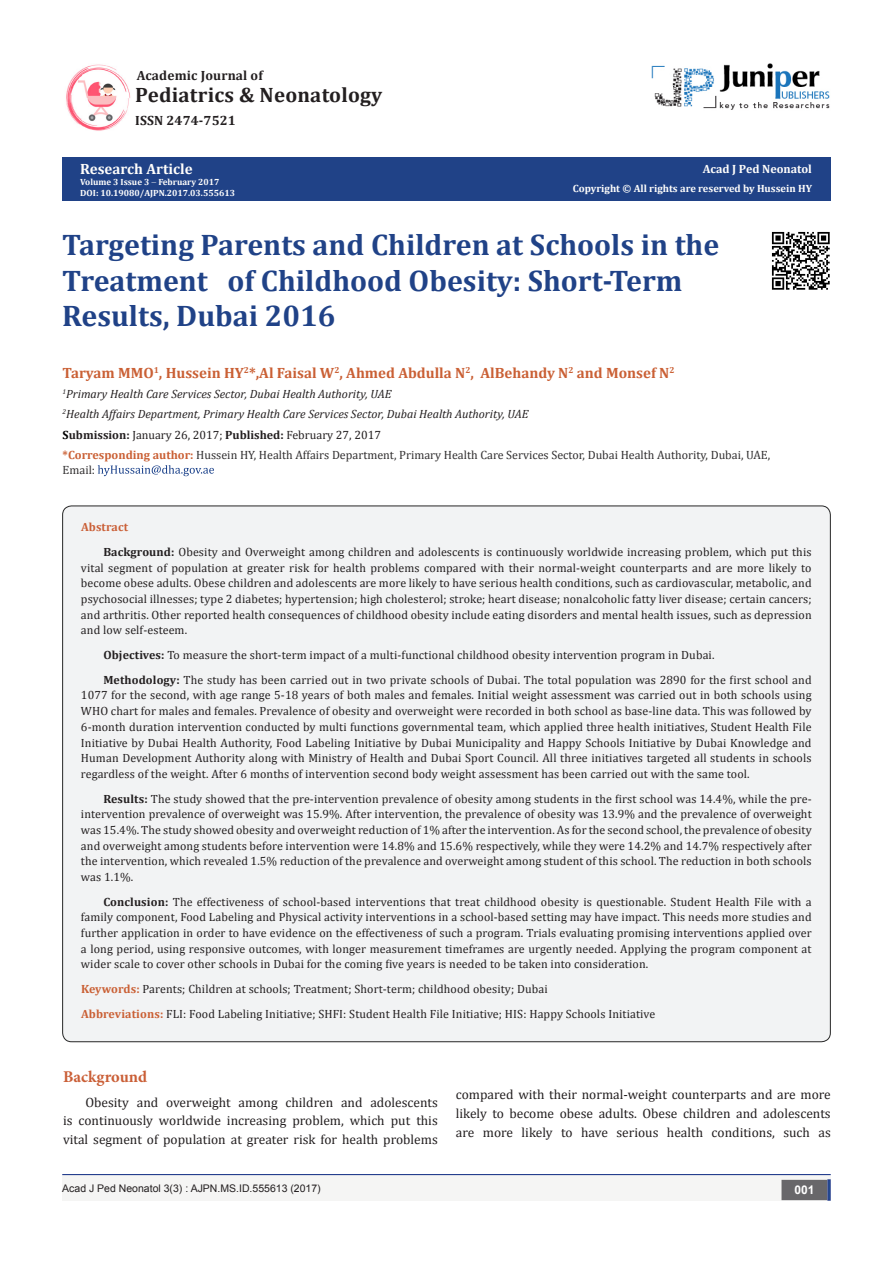
<style>
.page{position:relative;width:893px;height:1263px;background:#fff}
.page>*{position:absolute;margin:0;border:0;box-sizing:border-box;transform-origin:0 0}
.t1{font:700 29.85px/35.8px "Cambria";color:#204287}
.t2{font:700 20.85px "Cambria";letter-spacing:.01em;color:#231f20}
.t3{font:700 16.5px "Minion Pro";color:#ca5f37}
.t4{font:700 15px "Cambria";color:#ca6035}
.t5{font:700 15px "Cambria";color:#fffefc}
.t6{font:13.5px/18.8px "Cambria";color:#231f20;text-align:justify}
.t7{font:700 13.5px "Cambria";letter-spacing:.01em;color:#231f20}
.t8{font:12px/15.8px "Cambria";letter-spacing:.01em;color:#231f20;text-align:justify}
.t9{font:italic 12px/20.4px "Cambria";color:#231f20}
.t10{font:700 12px "Cambria";color:#fffefc}
.t11{font:12px "Cambria";color:#312f30}
.t12{font:700 12px "Arial";color:#fff}
.t13{font:10.5px "Arial";color:#231f20}
.t14{font:700 10.5px "Cambria";color:#fffefc}
.t15{font:700 9px/10.8px "Cambria";color:#fffefc}
.s1{color:#fff}
.s2{font-weight:700;font-style:normal;color:#000}
.s3{font-weight:700;font-style:normal}
.s4{font-style:normal}
.s5{font-weight:700;font-style:normal;color:#ca6035}
.s6{font-style:normal;color:#312f30}
.s7{font-weight:700;color:#ca5f37}
.s8{font-weight:700}
.s9{font-weight:700;color:#ca6035}
</style>
<div class="page">
<div style="left:62px;top:158px;width:769px;height:43px;background:#204287"></div>
<svg style="left:98px;top:465px;width:116px;height:11px"></svg>
<div style="left:62px;top:1175px;width:441px;height:26px;background:#f5f5f4"></div>
<img style="left:66px;top:64px;width:65px;height:67px">
<img style="left:651px;top:63px;width:179px;height:47px">
<div style="left:496px;top:1175px;width:334px;height:26px;background:#f5f5f4"></div>
<div style="left:782px;top:1180px;width:45px;height:19px;background:#68676a"></div>
<div style="left:781px;top:1180px;width:46px;height:20px;border:2px solid #68676a"></div>
<svg style="left:827px;top:1179px;width:4px;height:22px"></svg>
<hr style="left:62px;top:1174px;width:769px;height:1px;background:#253f8e">
<div style="left:63px;top:506px;width:767px;height:536px;background:#f2f3f4;border-radius:9px"></div>
<img style="left:771px;top:231px;width:59px;height:59px">
<p class="t7" style="left:137px;top:66px;width:128px">Academic Journal of</p>
<h2 class="t2" style="left:135px;top:81px;width:249px">Pediatrics &amp; Neonatology</h2>
<p class="t7" style="left:135px;top:111px;width:102px">ISSN 2474-7521</p>
<p class="t5" style="left:80px;top:159px;width:114px">Research Article</p>
<p class="t15" style="left:80px;top:176px;width:156px">Volume 3 Issue 3 February 2017<br>DOI: <span class="s1">10.19080/AJPN.2017.03.555613</span></p>
<p class="t10" style="left:703px;top:161px;width:111px">Acad J Ped Neonatol</p>
<p class="t14" style="left:573px;top:181px;width:241px">Copyright © All rights are reserved by Hussein HY</p>
<h1 class="t1" style="left:62px;top:226px;width:659px">Targeting Parents and Children at Schools in the<br>Treatment of Childhood Obesity: Short-Term<br>Results, Dubai 2016</h1>
<p class="t4" style="left:63px;top:362px;width:613px">Taryam MMO<sup>1</sup>, Hussein HY<sup>2</sup>*,Al Faisal W<sup>2</sup>, Ahmed Abdulla N<sup>2</sup>, AlBehandy N<sup>2</sup> and Monsef N<sup>2</sup></p>
<p class="t9" style="left:63px;top:383px;width:709px"><sup>1</sup>Primary Health Care Services Sector, Dubai Health Authority, UAE<br><sup>2</sup>Health Affairs Department, Primary Health Care Services Sector, Dubai Health Authority, UAE<br><span class="s2">S</span><span class="s3">ubmission:</span> <span class="s4">January 26, 2017;</span> <span class="s3">Published:</span> <span class="s4">February 27, 2017<br></span><span class="s5">*Corresponding author:</span> <span class="s6">Hussein HY, Health Affairs Department, Primary Health Care Services Sector, Dubai Health Authority, Dubai, UAE,</span></p>
<p class="t11" style="left:63px;top:462px;width:34px">Email:</p>
<p class="t8" style="left:103px;top:515px;width:710px;line-height:24.6px;text-indent:-22px"><span class="s7">Abstract<br></span><span class="s8">Background:</span> Obesity and Overweight among children and adolescents is continuously worldwide increasing problem, which put this</p>
<p class="t8" style="left:81px;top:560px;width:732px">vital segment of population at greater risk for health problems compared with their normal-weight counterparts and are more likely to become obese adults. Obese children and adolescents are more likely to have serious health conditions, such as cardiovascular, metabolic, and psychosocial illnesses; type 2 diabetes; hypertension; high cholesterol; stroke; heart disease; nonalcoholic fatty liver disease; certain cancers; and arthritis. Other reported health consequences of childhood obesity include eating disorders and mental health issues, such as depression and low self-esteem.</p>
<p class="t8" style="left:103px;top:643px;width:710px;line-height:24.6px"><span class="s8">Objectives:</span> To measure the short-term impact of a multi-functional childhood obesity intervention program in Dubai.<br><span class="s8">Methodology:</span> The study has been carried out in two private schools of Dubai. The total population was 2890 for the first school and</p>
<p class="t8" style="left:81px;top:687px;width:732px">1077 for the second, with age range 5-18 years of both males and females. Initial weight assessment was carried out in both schools using WHO chart for males and females. Prevalence of obesity and overweight were recorded in both school as base-line data. This was followed by 6-month duration intervention conducted by multi functions governmental team, which applied three health initiatives, Student Health File Initiative by Dubai Health Authority, Food Labeling Initiative by Dubai Municipality and Happy Schools Initiative by Dubai Knowledge and Human Development Authority along with Ministry of Health and Dubai Sport Council. All three initiatives targeted all students in schools regardless of the weight. After 6 months of intervention second body weight assessment has been carried out with the same tool.</p>
<p class="t8" style="left:81px;top:790px;width:732px;text-indent:22px"><span class="s8">Results:</span> The study showed that the pre-intervention prevalence of obesity among students in the first school was 14.4%, while the pre&shy;intervention prevalence of overweight was 15.9%. After intervention, the prevalence of obesity was 13.9% and the prevalence of overweight was 15.4%. The study showed obesity and overweight reduction of 1% after the intervention. As for the second school, the prevalence of obesity and overweight among students before intervention were 14.8% and 15.6% respectively, while they were 14.2% and 14.7% respectively after the intervention, which revealed 1.5% reduction of the prevalence and overweight among student of this school. The reduction in both schools was 1.1%.</p>
<p class="t8" style="left:81px;top:894px;width:732px;text-indent:22px"><span class="s8">Conclusion:</span> The effectiveness of school-based interventions that treat childhood obesity is questionable. Student Health File with a family component, Food Labeling and Physical activity interventions in a school-based setting may have impact. This needs more studies and further application in order to have evidence on the effectiveness of such a program. Trials evaluating promising interventions applied over a long period, using responsive outcomes, with longer measurement timeframes are urgently needed. Applying the program component at wider scale to cover other schools in Dubai for the coming five years is needed to be taken into consideration.</p>
<p class="t8" style="left:81px;top:977px;width:576px;line-height:24.6px"><span class="s9">Keywords:</span> Parents; Children at schools; Treatment; Short-term; childhood obesity; Dubai<br><span class="s9">Abbreviations:</span> FLI: Food Labeling Initiative; SHFI: Student Health File Initiative; HIS: Happy Schools Initiative</p>
<h3 class="t3" style="left:63px;top:1065px;width:86px">Background</h3>
<p class="t6" style="left:63px;top:1093px;width:376px;text-indent:22px">Obesity and overweight among children and adolescents is continuously worldwide increasing problem, which put this vital segment of population at greater risk for health problems</p>
<p class="t6" style="left:456px;top:1085px;width:376px">compared with their normal-weight counterparts and are more likely to become obese adults. Obese children and adolescents are more likely to have serious health conditions, such as</p>
<p class="t13" style="left:62px;top:1181px;width:260px">Acad J Ped Neonatol 3(3) : AJPN.MS.ID.555613 (2017)</p>
<p class="t12" style="left:794px;top:1182px;width:22px">001</p>
</div>
